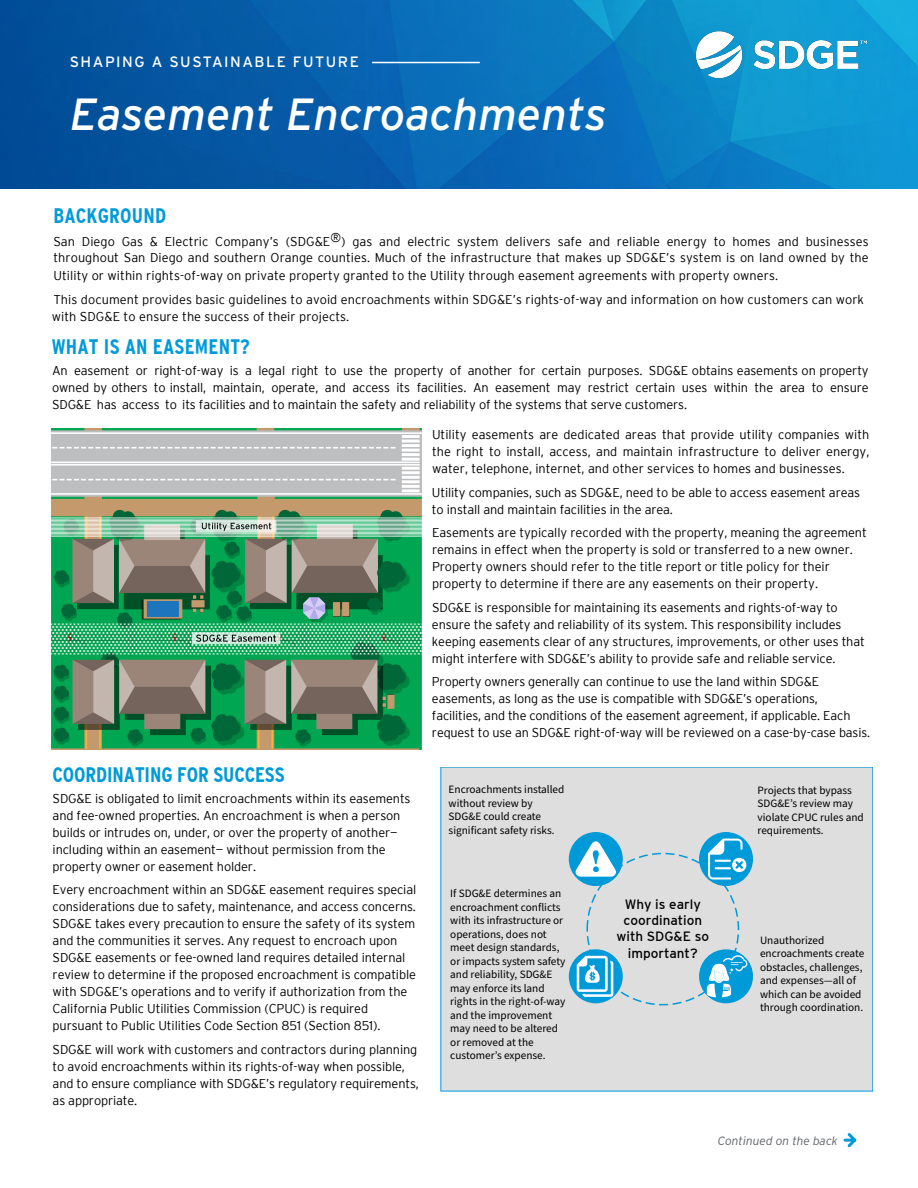
<style>
.page{position:relative;width:918px;height:1188px;background:#fff}
.page>*{position:absolute;margin:0;border:0;box-sizing:border-box;transform-origin:0 0}
.t1{font:italic 45px "Interstate";color:#fff}
.t2{font:700 condensed 21px "Interstate";letter-spacing:.01em;color:#009bda}
.t3{font:700 condensed 21px "Interstate";letter-spacing:-.005em;color:#009ad9}
.t4{font:15px "Interstate";letter-spacing:.1em;color:#fff}
.t5{font:13.5px/16.2px "Interstate";color:#000;text-align:center}
.t6{font:300 12.75px/17px "Interstate";letter-spacing:-.01em;color:#000}
.t7{font:italic 300 12px "Interstate";color:#61646a}
.t8{font:11.25px/13.5px "Source Sans Pro";color:#000}
</style>
<div class="page">
<img style="left:0;top:0;width:918px;height:189px">
<hr style="left:372px;top:62px;width:108px;height:1px;background:#fff">
<svg style="left:843px;top:1133px;width:14px;height:15px"></svg>
<img style="left:51px;top:428px;width:371px;height:322px">
<div style="left:441px;top:767px;width:432px;height:324px;background:#dedede"></div>
<div style="left:699px;top:949px;width:54px;height:54px;background:#009ad9;border-radius:50%"></div>
<div style="left:569px;top:832px;width:54px;height:54px;background:#009ad9;border-radius:50%"></div>
<svg style="left:569px;top:949px;width:54px;height:54px"></svg>
<div style="left:699px;top:832px;width:54px;height:54px;background:#009ad9;border-radius:50%"></div>
<svg style="left:576px;top:841px;width:40px;height:36px"></svg>
<svg style="left:708px;top:839px;width:39px;height:41px"></svg>
<svg style="left:577px;top:956px;width:36px;height:41px"></svg>
<svg style="left:707px;top:955px;width:41px;height:42px"></svg>
<img style="left:686px;top:28px;width:189px;height:54px">
<p class="t4" style="left:70px;top:54px;width:291px">SHAPING A SUSTAINABLE FUTURE</p>
<h1 class="t1" style="left:70px;top:89px;width:538px">Easement Encroachments</h1>
<h2 class="t2" style="left:53px;top:203px;width:114px">BACKGROUND</h2>
<p class="t6" style="left:53px;top:233px;width:817px;line-height:16.2px">San Diego Gas &amp; Electric Company’s (SDG&amp;E®) gas and electric system delivers safe and reliable energy to homes and businesses throughout San Diego and southern Orange counties. Much of the infrastructure that makes up SDG&amp;E’s system is on land owned by the</p>
<p class="t6" style="left:53px;top:263px;width:812px;line-height:23.7px">Utility or within rights-of-way on private property granted to the Utility through easement agreements with property owners.<br>This document provides basic guidelines to avoid encroachments within SDG&amp;E’s rights-of-way and information on how customers can work</p>
<p class="t6" style="left:52px;top:307px;width:299px">with SDG&amp;E to ensure the success of their projects.</p>
<h2 class="t2" style="left:52px;top:335px;width:199px">WHAT IS AN EASEMENT?</h2>
<p class="t6" style="left:52px;top:362px;width:818px;text-align:justify">An easement or right-of-way is a legal right to use the property of another for certain purposes. SDG&amp;E obtains easements on property owned by others to install, maintain, operate, and access its facilities. An easement may restrict certain uses within the area to ensure SDG&amp;E has access to its facilities and to maintain the safety and reliability of the systems that serve customers.</p>
<p class="t6" style="left:432px;top:426px;width:439px;text-align:justify">Utility easements are dedicated areas that provide utility companies with the right to install, access, and maintain infrastructure to deliver energy, water, telephone, internet, and other services to homes and businesses.</p>
<p class="t6" style="left:432px;top:483px;width:430px">Utility companies, such as SDG&amp;E, need to be able to access easement areas to install and maintain facilities in the area.</p>
<p class="t6" style="left:432px;top:524px;width:436px">Easements are typically recorded with the property, meaning the agreement remains in effect when the property is sold or transferred to a new owner.<br>Property owners should refer to the title report or title policy for their property to determine if there are any easements on their property.</p>
<p class="t6" style="left:432px;top:599px;width:434px">SDG&amp;E is responsible for maintaining its easements and rights-of-way to ensure the safety and reliability of its system. This responsibility includes keeping easements clear of any structures, improvements, or other uses that might interfere with SDG&amp;E’s ability to provide safe and reliable service.</p>
<p class="t6" style="left:432px;top:673px;width:440px">Property owners generally can continue to use the land within SDG&amp;E easements, as long as the use is compatible with SDG&amp;E’s operations, facilities, and the conditions of the easement agreement, if applicable. Each request to use an SDG&amp;E right-of-way will be reviewed on a case-by-case basis.</p>
<h2 class="t3" style="left:53px;top:763px;width:233px">COORDINATING FOR SUCCESS</h2>
<p class="t6" style="left:53px;top:790px;width:359px">SDG&amp;E is obligated to limit encroachments within its easements and fee-owned properties. An encroachment is when a person builds or intrudes on, under, or over the property of another— including within an easement— without permission from the property owner or easement holder.</p>
<p class="t6" style="left:53px;top:881px;width:365px">Every encroachment within an SDG&amp;E easement requires special considerations due to safety, maintenance, and access concerns.<br>SDG&amp;E takes every precaution to ensure the safety of its system and the communities it serves. Any request to encroach upon SDG&amp;E easements or fee-owned land requires detailed internal review to determine if the proposed encroachment is compatible with SDG&amp;E’s operations and to verify if authorization from the California Public Utilities Commission (CPUC) is required pursuant to Public Utilities Code Section 851 (Section 851).</p>
<p class="t6" style="left:53px;top:1041px;width:368px">SDG&amp;E will work with customers and contractors during planning to avoid encroachments within its rights-of-way when possible, and to ensure compliance with SDG&amp;E’s regulatory requirements, as appropriate.</p>
<p class="t8" style="left:449px;top:783px;width:117px">Encroachments installed without review by<br>SDG&amp;E could create significant safety risks.</p>
<p class="t8" style="left:450px;top:887px;width:117px">If SDG&amp;E determines an encroachment conflicts with its infrastructure or operations, does not meet design standards, or impacts system safety and reliability, SDG&amp;E may enforce its land rights in the right-of-way and the improvement may need to be altered or removed at the customer’s expense.</p>
<p class="t5" style="left:616px;top:896px;width:94px">Why is early coordination with SDG&amp;E so important?</p>
<p class="t8" style="left:758px;top:784px;width:108px">Projects that bypass<br>SDG&amp;E’s review may violate CPUC rules and requirements.</p>
<p class="t8" style="left:760px;top:934px;width:106px">Unauthorized encroachments create obstacles, challenges, and expenses—all of which can be avoided through coordination.</p>
<p class="t7" style="left:718px;top:1134px;width:122px">Continued on the back</p>
</div>
